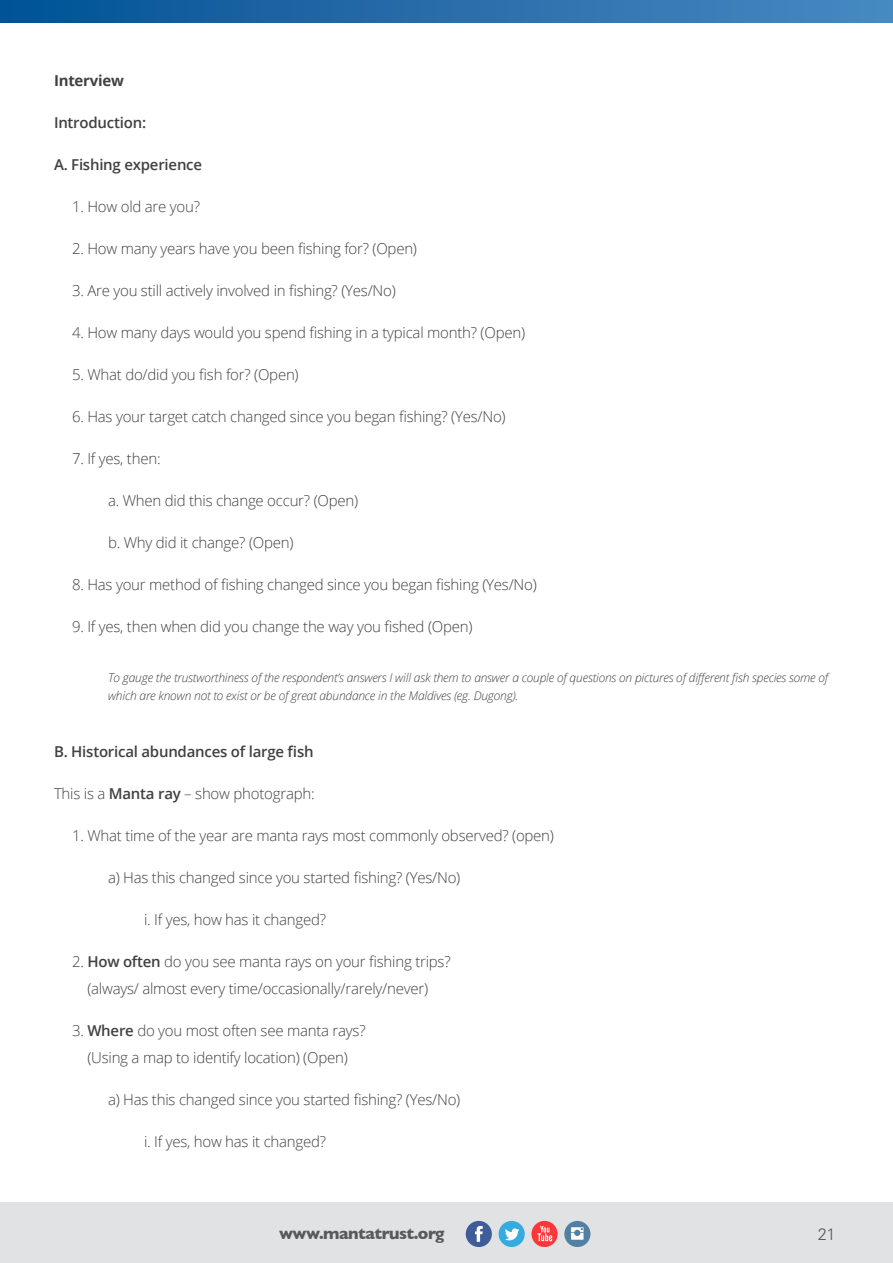
<style>
.page{position:relative;width:893px;height:1263px;background:#fff}
.page>*{position:absolute;margin:0;border:0;box-sizing:border-box;transform-origin:0 0}
.t1{font:700 16.5px "Gill Sans";letter-spacing:-.03em;color:#58595b}
.t2{font:300 16.5px "Univers";color:#58595b}
.t3{font:300 15px/27px "Open Sans";letter-spacing:-.015em;color:#414042;text-align:center}
.t4{font:600 15px "Open Sans";letter-spacing:-.015em;color:#414042}
.t5{font:700 15px "Open Sans";letter-spacing:-.015em;color:#414042}
.t6{font:italic 300 12px/18px "Open Sans";letter-spacing:-.015em;color:#414042}
.s1{font-weight:600}
</style>
<div class="page">
<div style="left:0;top:1201px;width:893px;height:62px;background:#e1e2e3"></div>
<div style="left:0;top:0;width:893px;height:22px;background:linear-gradient(to right,#025295,#4b89c1)"></div>
<div style="left:466px;top:1221px;width:26px;height:26px;background:#3e5d99;border-radius:50%"></div>
<svg style="left:475px;top:1226px;width:8px;height:16px"></svg>
<div style="left:499px;top:1221px;width:26px;height:26px;background:#36abdf;border-radius:50%"></div>
<svg style="left:505px;top:1228px;width:14px;height:12px"></svg>
<div style="left:564px;top:1221px;width:26px;height:26px;background:#5380a2;border-radius:50%"></div>
<svg style="left:571px;top:1227px;width:12px;height:13px"></svg>
<svg style="left:531px;top:1221px;width:27px;height:26px"></svg>
<svg style="left:537px;top:1225px;width:15px;height:16px"></svg>
<p class="t5" style="left:54px;top:70px;width:72px">Interview</p>
<p class="t4" style="left:54px;top:113px;width:94px">Introduction:</p>
<p class="t4" style="left:54px;top:155px;width:150px">A. Fishing experience</p>
<p class="t3" style="left:72px;top:193px;width:130px">1. How old are you?</p>
<p class="t3" style="left:72px;top:235px;width:347px">2. How many years have you been fishing for? (Open)</p>
<p class="t3" style="left:72px;top:277px;width:325px">3. Are you still actively involved in fishing? (Yes/No)</p>
<p class="t3" style="left:72px;top:319px;width:455px">4. How many days would you spend fishing in a typical month? (Open)</p>
<p class="t3" style="left:72px;top:361px;width:228px">5. What do/did you fish for? (Open)</p>
<p class="t3" style="left:72px;top:403px;width:435px">6. Has your target catch changed since you began fishing? (Yes/No)</p>
<p class="t3" style="left:72px;top:445px;width:90px">7. If yes, then:</p>
<p class="t3" style="left:108px;top:487px;width:252px">a. When did this change occur? (Open)</p>
<p class="t3" style="left:108px;top:529px;width:187px">b. Why did it change? (Open)</p>
<p class="t3" style="left:72px;top:571px;width:466px">8. Has your method of fishing changed since you began fishing (Yes/No)</p>
<p class="t3" style="left:72px;top:613px;width:402px">9. If yes, then when did you change the way you fished (Open)</p>
<p class="t6" style="left:108px;top:668px;width:722px">To gauge the trustworthiness of the respondent’s answers I will ask them to answer a couple of questions on pictures of different fish species some of which are known not to exist or be of great abundance in the Maldives (eg. Dugong).</p>
<p class="t4" style="left:54px;top:741px;width:261px">B. Historical abundances of large fish</p>
<p class="t3" style="left:54px;top:779px;width:262px">This is a <span class="s1">Manta ray</span> – show photograph:</p>
<p class="t3" style="left:72px;top:821px;width:483px">1. What time of the year are manta rays most commonly observed? (open)</p>
<p class="t3" style="left:108px;top:863px;width:354px">a) Has this changed since you started fishing? (Yes/No)</p>
<p class="t3" style="left:144px;top:905px;width:184px">i. If yes, how has it changed?</p>
<p class="t3" style="left:72px;top:947px;width:380px">2. <span class="s1">How often</span> do you see manta rays on your fishing trips? (always/ almost every time/occasionally/rarely/never)</p>
<p class="t3" style="left:72px;top:1016px;width:295px">3. <span class="s1">Where</span> do you most often see manta rays? (Using a map to identify location) (Open)</p>
<p class="t3" style="left:108px;top:1085px;width:354px">a) Has this changed since you started fishing? (Yes/No)</p>
<p class="t3" style="left:144px;top:1127px;width:184px">i. If yes, how has it changed?</p>
<p class="t1" style="left:279px;top:1220px;width:167px">www.mantatrust.org</p>
<p class="t2" style="left:818px;top:1224px;width:19px">21</p>
</div>
